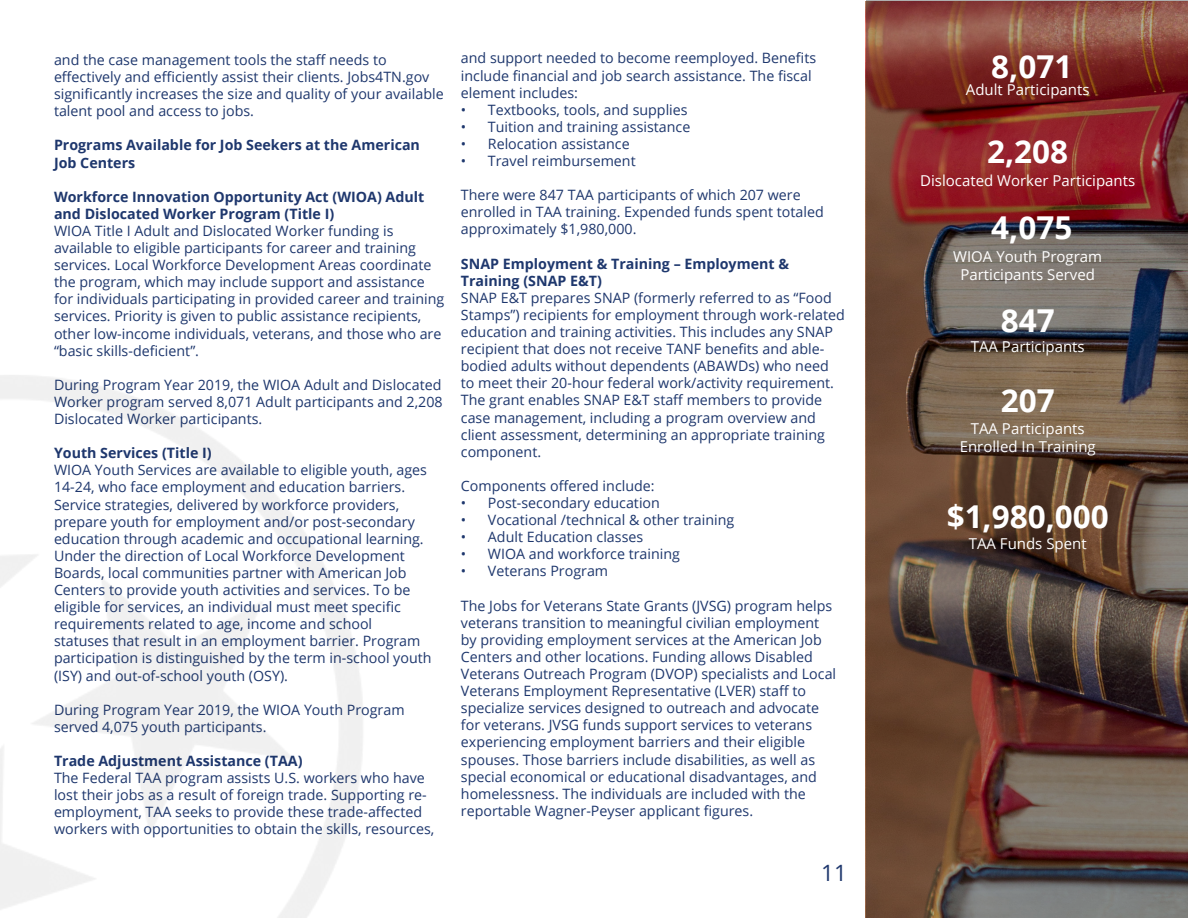
<style>
.page{position:relative;width:1188px;height:918px;background:#fff}
.page>*{position:absolute;margin:0;border:0;box-sizing:border-box;transform-origin:0 0}
.t1{font:700 31.5px "Open Sans";color:#fff}
.t2{font:22.5px "Open Sans";color:#1e376d}
.t3{font:15px/18px "Open Sans";color:#fff;text-align:center}
.t4{font:14.25px/17.1px "Open Sans";color:#1e376d}
.t5{font:700 14.25px/17.1px "Open Sans";color:#1e376d}
</style>
<div class="page">
<img style="left:866px;top:0;width:322px;height:918px">
<p class="t4" style="left:54px;top:51px;width:391px">and the case management tools the staff needs to effectively and efficiently assist their clients. Jobs4TN.gov significantly increases the size and quality of your available talent pool and access to jobs.</p>
<p class="t5" style="left:54px;top:136px;width:367px">Programs Available for Job Seekers at the American<br>Job Centers</p>
<p class="t5" style="left:54px;top:188px;width:372px">Workforce Innovation Opportunity Act (WIOA) Adult and Dislocated Worker Program (Title I)</p>
<p class="t4" style="left:54px;top:222px;width:392px">WIOA Title I Adult and Dislocated Worker funding is available to eligible participants for career and training services. Local Workforce Development Areas coordinate the program, which may include support and assistance for individuals participating in provided career and training services. Priority is given to public assistance recipients, other low-income individuals, veterans, and those who are “basic skills-deficient”.</p>
<p class="t4" style="left:54px;top:376px;width:390px;text-align:justify">During Program Year 2019, the WIOA Adult and Dislocated Worker program served 8,071 Adult participants and 2,208<br>Dislocated Worker participants.</p>
<p class="t5" style="left:54px;top:444px;width:159px">Youth Services (Title I)</p>
<p class="t4" style="left:54px;top:461px;width:379px">WIOA Youth Services are available to eligible youth, ages 14-24, who face employment and education barriers.<br>Service strategies, delivered by workforce providers, prepare youth for employment and/or post-secondary education through academic and occupational learning.<br>Under the direction of Local Workforce Development Boards, local communities partner with American Job Centers to provide youth activities and services. To be eligible for services, an individual must meet specific requirements related to age, income and school<br>statuses that result in an employment barrier. Program participation is distinguished by the term in-school youth (ISY) and out-of-school youth (OSY).</p>
<p class="t4" style="left:54px;top:701px;width:352px">During Program Year 2019, the WIOA Youth Program served 4,075 youth participants.</p>
<p class="t5" style="left:54px;top:752px;width:250px">Trade Adjustment Assistance (TAA)</p>
<p class="t4" style="left:54px;top:769px;width:382px">The Federal TAA program assists U.S. workers who have lost their jobs as a result of foreign trade. Supporting re&shy;employment, TAA seeks to provide these trade-affected workers with opportunities to obtain the skills, resources,</p>
<p class="t4" style="left:461px;top:49px;width:357px">and support needed to become reemployed. Benefits include financial and job search assistance. The fiscal element includes:</p>
<p class="t4" style="left:461px;top:101px;width:228px">• Textbooks, tools, and supplies</p>
<p class="t4" style="left:461px;top:118px;width:231px">• Tuition and training assistance</p>
<p class="t4" style="left:461px;top:135px;width:170px">• Relocation assistance</p>
<p class="t4" style="left:461px;top:152px;width:176px">• Travel reimbursement</p>
<p class="t4" style="left:461px;top:186px;width:364px">There were 847 TAA participants of which 207 were enrolled in TAA training. Expended funds spent totaled approximately $1,980,000.</p>
<p class="t5" style="left:461px;top:255px;width:330px">SNAP Employment &amp; Training – Employment &amp;<br>Training (SNAP E&amp;T)</p>
<p class="t4" style="left:461px;top:289px;width:385px">SNAP E&amp;T prepares SNAP (formerly referred to as “Food Stamps”) recipients for employment through work-related education and training activities. This includes any SNAP recipient that does not receive TANF benefits and able&shy;bodied adults without dependents (ABAWDs) who need to meet their 20-hour federal work/activity requirement.<br>The grant enables SNAP E&amp;T staff members to provide case management, including a program overview and client assessment, determining an appropriate training component.</p>
<p class="t4" style="left:461px;top:477px;width:195px">Components offered include:</p>
<p class="t4" style="left:461px;top:494px;width:201px">• Post-secondary education</p>
<p class="t4" style="left:461px;top:511px;width:275px">• Vocational /technical &amp; other training</p>
<p class="t4" style="left:461px;top:528px;width:184px">• Adult Education classes</p>
<p class="t4" style="left:461px;top:545px;width:221px">• WIOA and workforce training</p>
<p class="t4" style="left:461px;top:562px;width:149px">• Veterans Program</p>
<p class="t4" style="left:461px;top:597px;width:377px">The Jobs for Veterans State Grants (JVSG) program helps veterans transition to meaningful civilian employment by providing employment services at the American Job Centers and other locations. Funding allows Disabled Veterans Outreach Program (DVOP) specialists and Local Veterans Employment Representative (LVER) staff to specialize services designed to outreach and advocate for veterans. JVSG funds support services to veterans experiencing employment barriers and their eligible spouses. Those barriers include disabilities, as well as special economical or educational disadvantages, and homelessness. The individuals are included with the reportable Wagner-Peyser applicant figures.</p>
<h2 class="t2" style="left:821px;top:858px;width:27px">11</h2>
<p class="t1" style="left:991px;top:44px;width:83px">8,071</p>
<p class="t3" style="left:966px;top:80px;width:125px">Adult Participants</p>
<p class="t1" style="left:987px;top:130px;width:83px">2,208</p>
<p class="t3" style="left:920px;top:171px;width:217px">Dislocated Worker Participants</p>
<p class="t1" style="left:991px;top:206px;width:83px">4,075</p>
<p class="t3" style="left:953px;top:247px;width:151px">WIOA Youth Program<br>Participants Served</p>
<p class="t1" style="left:1001px;top:298px;width:55px">847</p>
<p class="t3" style="left:971px;top:338px;width:115px">TAA Participants</p>
<p class="t1" style="left:1001px;top:378px;width:55px">207</p>
<p class="t3" style="left:971px;top:420px;width:115px">TAA Participants</p>
<p class="t3" style="left:960px;top:438px;width:138px">Enrolled In Training</p>
<p class="t1" style="left:947px;top:494px;width:164px">$1,980,000</p>
<p class="t3" style="left:969px;top:534px;width:119px">TAA Funds Spent</p>
</div>
